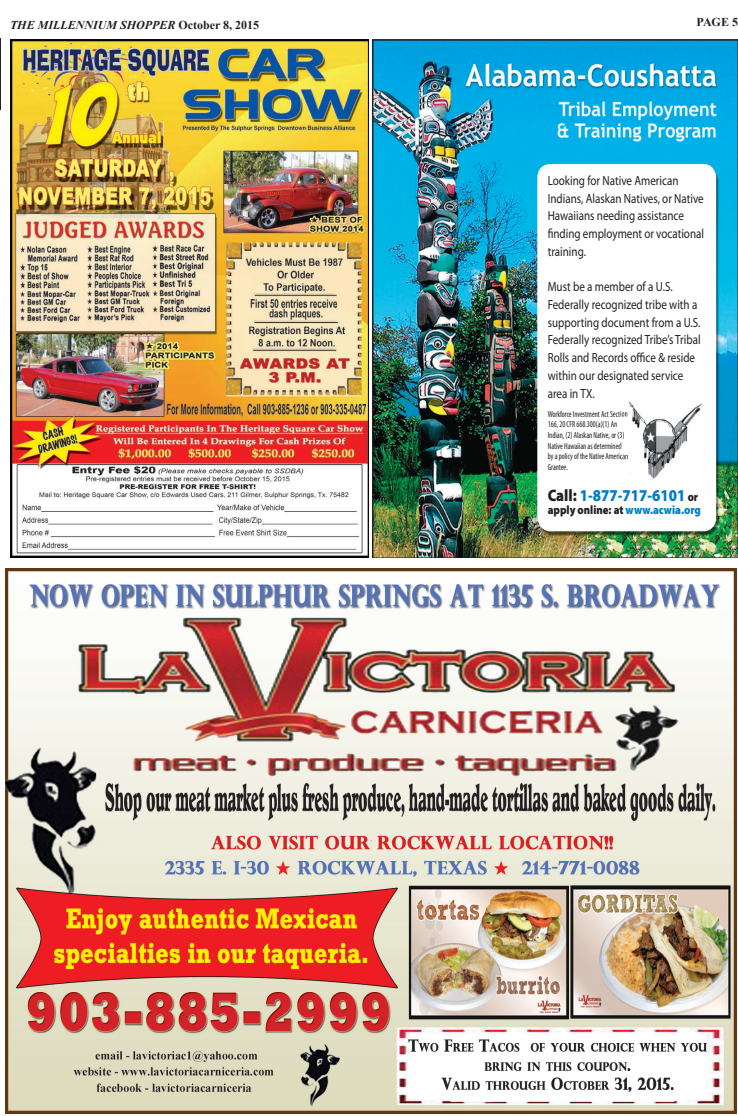
<style>
.page{position:relative;width:738px;height:1116px;background:#fff}
.page>*{position:absolute;margin:0;border:0;box-sizing:border-box;transform-origin:0 0}
.t1{font:900 16.6px "Myriad Pro";color:#007ec5;scale:.87 1}
.t2{font:13.3px/17.7px "Myriad Pro";color:#231f20;scale:.83 1}
.t3{font:900 12.2px "Myriad Pro";color:#231f20;scale:.87 1}
.t4{font:italic 700 12px "Times New Roman";color:#231f20}
.t5{font:700 12px "Times New Roman";color:#231f20}
.t6{font:condensed 8.9px/10.6px "Myriad Pro";color:#231f20;scale:.87 1}
.s1{font-style:normal}
.s2{color:#231f20}
.s3{font-size:12.2px;color:#231f20}
.s4{color:#007ec5}
</style>
<div class="page">
<img style="left:0;top:38px;width:1px;height:72px">
<img style="left:372px;top:39px;width:366px;height:519px">
<svg style="left:538px;top:164px;width:178px;height:366px"></svg>
<img style="left:621px;top:396px;width:87px;height:89px">
<svg style="left:621px;top:410px;width:7px;height:7px"></svg>
<svg style="left:621px;top:432px;width:7px;height:29px"></svg>
<img style="left:10px;top:39px;width:359px;height:519px">
<img style="left:6px;top:569px;width:730px;height:545px">
<p class="t4" style="left:10px;top:16px;width:251px">THE MILLENNIUM SHOPPER <span class="s1">October 8, 2015</span></p>
<p class="t5" style="left:697px;top:14px;width:43px">PAGE 5</p>
<p class="t2" style="left:548px;top:171px;width:190px">Looking for Native American<br>Indians, Alaskan Natives, or Native<br>Hawaiians needing assistance finding employment or vocational training.</p>
<p class="t2" style="left:548px;top:278px;width:186px">Must be a member of a U.S.<br>Federally recognized tribe with a supporting document from a U.S.<br>Federally recognized Tribe’s Tribal<br>Rolls and Records office &amp; reside within our designated service area in TX.</p>
<p class="t6" style="left:548px;top:408px;width:94px">Workforce Investment Act Section<br>166, 20 CFR 668.300(a)(1) An<br>Indian, (2) Alaskan Native, or (3)<br>Native Hawaiian as determined by a policy of the Native American<br>Grantee.</p>
<p class="t1" style="left:548px;top:484px;width:174px"><span class="s2">Call:</span> 1-877-717-6101 <span class="s3">or</span></p>
<p class="t3" style="left:548px;top:501px;width:178px">apply online: at <span class="s4">www.acwia.org</span></p>
</div>
